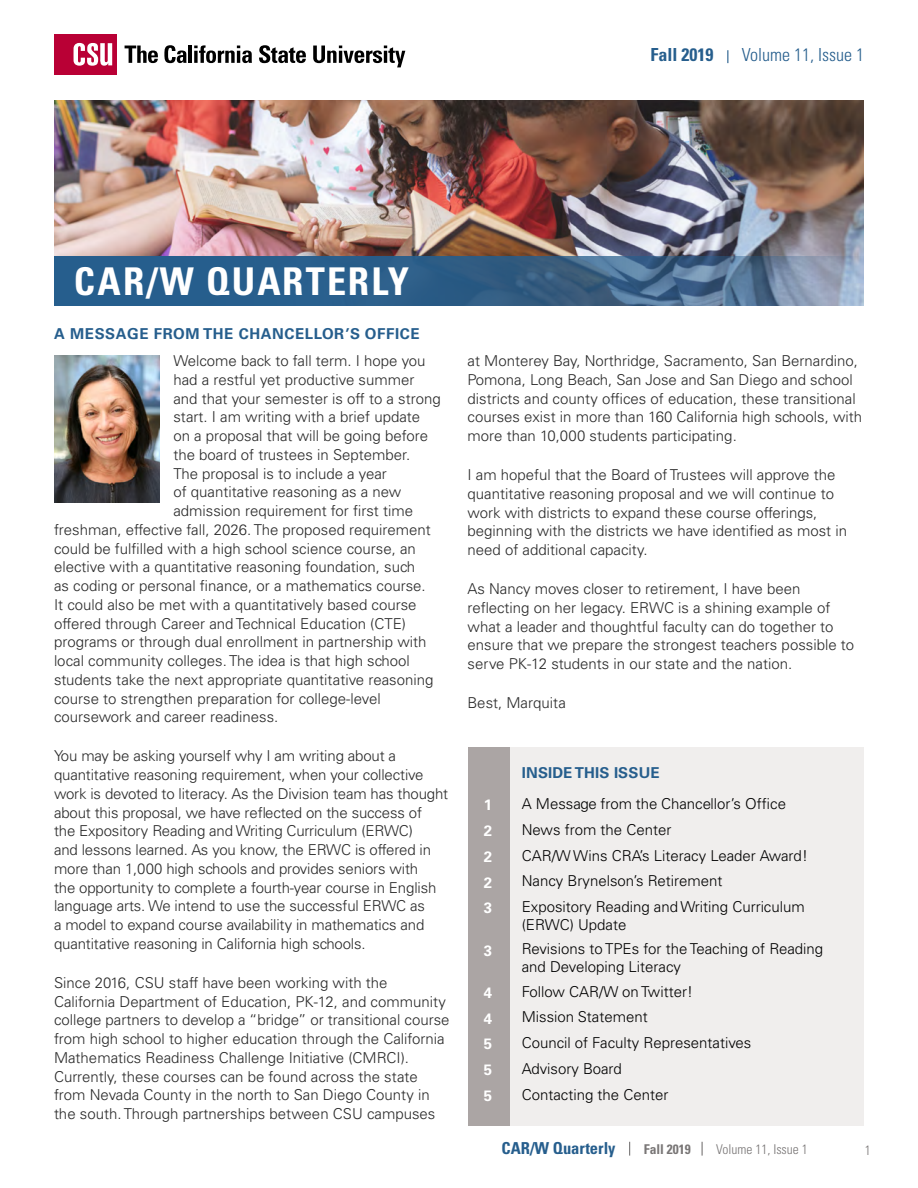
<style>
.page{position:relative;width:918px;height:1188px;background:#fff}
.page>*{position:absolute;margin:0;border:0;box-sizing:border-box;transform-origin:0 0}
.t1{font:700 condensed 38.25px "Univers LT Std";letter-spacing:.06em;color:#fff}
.t2{font:300 condensed 18px "Univers LT Std";color:#265e8d}
.t3{font:700 condensed 18px "Univers LT Std";color:#265e8d}
.t4{font:700 condensed 16.5px "Univers LT Std";color:#265e8d}
.t5{font:300 15px/18.8px "Univers LT Std";color:#292929}
.t6{font:300 15px/18px "Univers LT Pro 45";color:#000}
.t7{font:700 15px "Univers LT Pro 65";letter-spacing:.04em;color:#265e8d}
.t8{font:700 15px "Univers LT Pro 65";letter-spacing:.01em;color:#265e8d}
.t9{font:700 15px "Univers LT Pro 65";color:#fff}
.t10{font:300 condensed 13.5px "Univers LT Std";color:#797676}
.t11{font:700 condensed 13.5px "Univers LT Std";color:#797676}
</style>
<div class="page">
<svg style="left:629px;top:1142px;width:1px;height:14px"></svg>
<svg style="left:702px;top:1142px;width:1px;height:14px"></svg>
<img style="left:54px;top:100px;width:810px;height:206px">
<svg style="left:54px;top:256px;width:809px;height:50px;background:#3e688f"></svg>
<div style="left:54px;top:34px;width:63px;height:41px;background:#b90035"></div>
<svg style="left:73px;top:43px;width:39px;height:23px"></svg>
<svg style="left:125px;top:46px;width:33px;height:17px"></svg>
<svg style="left:164px;top:45px;width:23px;height:18px"></svg>
<hr style="left:188px;top:46px;width:4px;height:17px;background:#000">
<svg style="left:194px;top:45px;width:58px;height:18px"></svg>
<svg style="left:259px;top:45px;width:47px;height:18px"></svg>
<svg style="left:313px;top:46px;width:92px;height:21px"></svg>
<svg style="left:727px;top:50px;width:1px;height:13px"></svg>
<img style="left:54px;top:355px;width:106px;height:147px">
<div style="left:510px;top:747px;width:354px;height:379px;background:#f0eeed"></div>
<div style="left:468px;top:747px;width:42px;height:379px;background:#aba5a4"></div>
<p class="t3" style="left:651px;top:44px;width:64px">Fall 2019</p>
<p class="t2" style="left:742px;top:44px;width:124px">Volume 11, Issue 1</p>
<h1 class="t1" style="left:74px;top:258px;width:337px">CAR/W QUARTERLY</h1>
<h2 class="t7" style="left:54px;top:325px;width:367px">A MESSAGE FROM THE CHANCELLOR’S OFFICE</h2>
<p class="t5" style="left:173px;top:351px;width:254px">Welcome back to fall term. I hope you</p>
<p class="t5" style="left:173px;top:370px;width:243px">had a restful yet productive summer</p>
<p class="t5" style="left:173px;top:389px;width:269px">and that your semester is off to a strong</p>
<p class="t5" style="left:173px;top:408px;width:248px">start. I am writing with a brief update</p>
<p class="t5" style="left:173px;top:426px;width:256px">on a proposal that will be going before</p>
<p class="t5" style="left:173px;top:445px;width:238px">the board of trustees in September.</p>
<p class="t5" style="left:173px;top:464px;width:215px">The proposal is to include a year</p>
<p class="t5" style="left:173px;top:483px;width:230px">of quantitative reasoning as a new</p>
<p class="t5" style="left:173px;top:501px;width:241px">admission requirement for first time</p>
<p class="t5" style="left:54px;top:520px;width:378px">freshman, effective fall, 2026. The proposed requirement</p>
<p class="t5" style="left:54px;top:539px;width:363px">could be fulfilled with a high school science course, an</p>
<p class="t5" style="left:54px;top:558px;width:363px">elective with a quantitative reasoning foundation, such</p>
<p class="t5" style="left:54px;top:576px;width:373px">as coding or personal finance, or a mathematics course.</p>
<p class="t5" style="left:54px;top:595px;width:364px">It could also be met with a quantitatively based course</p>
<p class="t5" style="left:54px;top:614px;width:354px">offered through Career and Technical Education (CTE)</p>
<p class="t5" style="left:54px;top:633px;width:374px">programs or through dual enrollment in partnership with</p>
<p class="t5" style="left:54px;top:651px;width:357px">local community colleges. The idea is that high school</p>
<p class="t5" style="left:54px;top:670px;width:381px">students take the next appropriate quantitative reasoning</p>
<p class="t5" style="left:54px;top:689px;width:328px">course to strengthen preparation for college-level</p>
<p class="t5" style="left:54px;top:708px;width:226px">coursework and career readiness.</p>
<p class="t5" style="left:54px;top:747px;width:396px">You may be asking yourself why I am writing about a quantitative reasoning requirement, when your collective work is devoted to literacy. As the Division team has thought about this proposal, we have reflected on the success of<br>the Expository Reading and Writing Curriculum (ERWC)<br>and lessons learned. As you know, the ERWC is offered in more than 1,000 high schools and provides seniors with<br>the opportunity to complete a fourth-year course in English language arts. We intend to use the successful ERWC as<br>a model to expand course availability in mathematics and quantitative reasoning in California high schools.</p>
<p class="t5" style="left:54px;top:973px;width:397px">Since 2016, CSU staff have been working with the California Department of Education, PK-12, and community college partners to develop a “bridge” or transitional course from high school to higher education through the California Mathematics Readiness Challenge Initiative (CMRCI).<br>Currently, these courses can be found across the state from Nevada County in the north to San Diego County in the south. Through partnerships between CSU campuses</p>
<p class="t5" style="left:468px;top:351px;width:396px">at Monterey Bay, Northridge, Sacramento, San Bernardino, Pomona, Long Beach, San Jose and San Diego and school districts and county offices of education, these transitional courses exist in more than 160 California high schools, with more than 10,000 students participating.</p>
<p class="t5" style="left:468px;top:465px;width:381px">I am hopeful that the Board of Trustees will approve the quantitative reasoning proposal and we will continue to work with districts to expand these course offerings, beginning with the districts we have identified as most in need of additional capacity.</p>
<p class="t5" style="left:468px;top:579px;width:388px">As Nancy moves closer to retirement, I have been reflecting on her legacy. ERWC is a shining example of what a leader and thoughtful faculty can do together to ensure that we prepare the strongest teachers possible to serve PK-12 students in our state and the nation.</p>
<p class="t5" style="left:468px;top:693px;width:100px">Best, Marquita</p>
<h2 class="t8" style="left:522px;top:764px;width:139px">INSIDE THIS ISSUE</h2>
<p class="t9" style="left:484px;top:796px;width:10px">1</p>
<p class="t6" style="left:522px;top:795px;width:266px">A Message from the Chancellor’s Office</p>
<p class="t9" style="left:484px;top:822px;width:10px">2</p>
<p class="t6" style="left:522px;top:820px;width:151px">News from the Center</p>
<p class="t9" style="left:484px;top:848px;width:10px">2</p>
<p class="t6" style="left:522px;top:846px;width:288px">CAR/W Wins CRA’s Literacy Leader Award!</p>
<p class="t9" style="left:484px;top:873px;width:10px">2</p>
<p class="t6" style="left:522px;top:872px;width:202px">Nancy Brynelson’s Retirement</p>
<p class="t9" style="left:484px;top:899px;width:10px">3</p>
<p class="t6" style="left:522px;top:898px;width:285px">Expository Reading and Writing Curriculum (ERWC) Update</p>
<p class="t9" style="left:484px;top:941px;width:10px">3</p>
<p class="t6" style="left:522px;top:940px;width:303px">Revisions to TPEs for the Teaching of Reading and Developing Literacy</p>
<p class="t9" style="left:484px;top:984px;width:10px">4</p>
<p class="t6" style="left:522px;top:982px;width:173px">Follow CAR/W on Twitter!</p>
<p class="t9" style="left:484px;top:1010px;width:10px">4</p>
<p class="t6" style="left:522px;top:1008px;width:128px">Mission Statement</p>
<p class="t9" style="left:484px;top:1035px;width:10px">5</p>
<p class="t6" style="left:522px;top:1034px;width:231px">Council of Faculty Representatives</p>
<p class="t9" style="left:484px;top:1061px;width:10px">5</p>
<p class="t6" style="left:522px;top:1059px;width:102px">Advisory Board</p>
<p class="t9" style="left:484px;top:1087px;width:10px">5</p>
<p class="t6" style="left:522px;top:1085px;width:148px">Contacting the Center</p>
<p class="t4" style="left:502px;top:1138px;width:115px">CAR/W Quarterly</p>
<p class="t11" style="left:644px;top:1141px;width:49px">Fall 2019</p>
<p class="t10" style="left:716px;top:1141px;width:93px">Volume 11, Issue 1</p>
<p class="t10" style="left:865px;top:1142px;width:7px">1</p>
</div>
